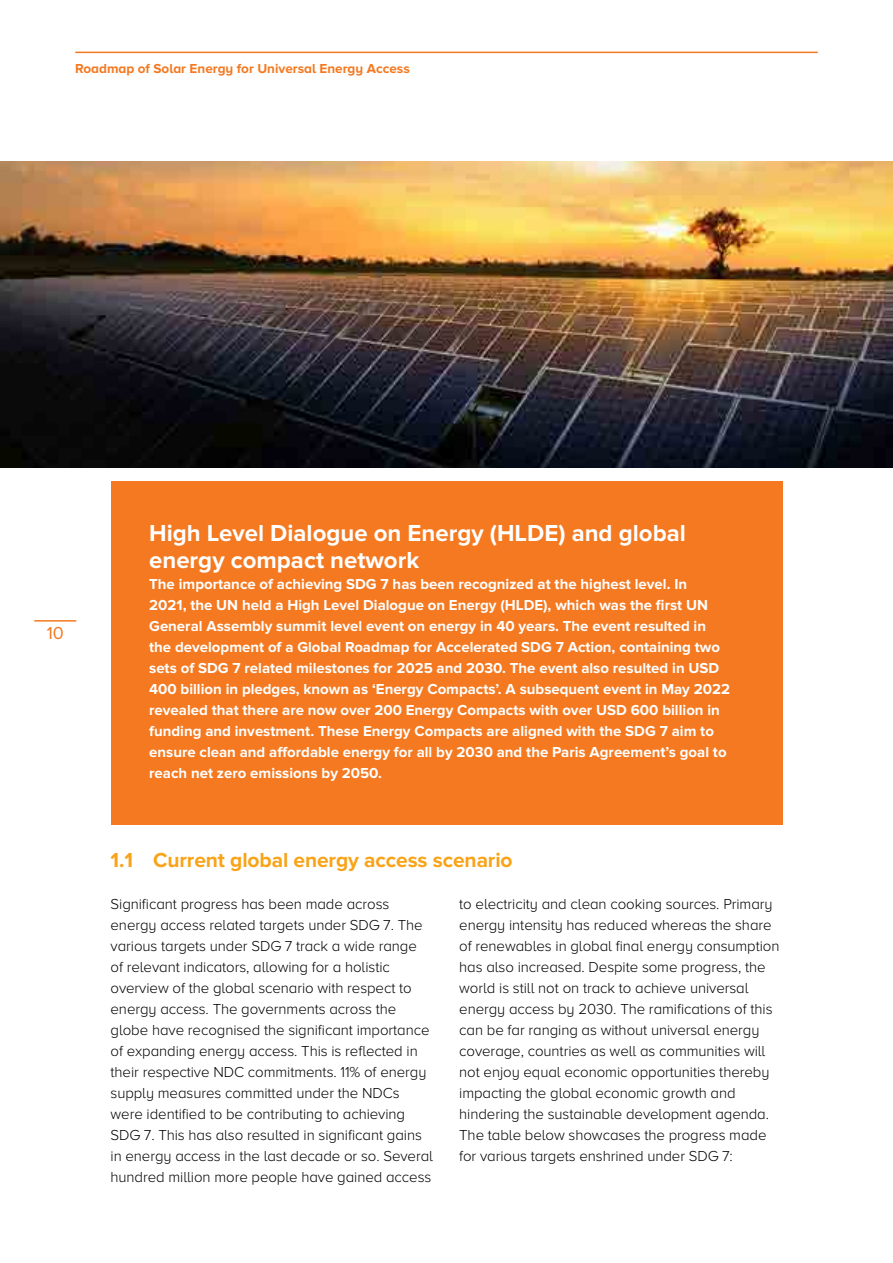
<style>
.page{position:relative;width:893px;height:1263px;background:#fff}
.page>*{position:absolute;margin:0;border:0;box-sizing:border-box;transform-origin:0 0}
.t1{font:700 24px/27px "Proxima Nova";color:#fff}
.t2{font:700 21px "Proxima Nova";letter-spacing:-.005em;color:#f9a318}
.t3{font:18px "Proxima Nova";color:#f47920}
.t4{font:300 15px/21px "Proxima Nova A";letter-spacing:-.005em;color:#000}
.t5{font:700 15px/21px "Proxima Nova";color:#fff}
.t6{font:700 13.5px "Proxima Nova A";color:#f47920}
</style>
<div class="page">
<hr style="left:75px;top:52px;width:743px;height:1px;background:#f4781f">
<hr style="left:34px;top:620px;width:42px;height:2px;background:#f47920">
<img style="left:0;top:162px;width:893px;height:306px">
<div style="left:111px;top:482px;width:671px;height:343px;background:#f47920"></div>
<p class="t6" style="left:75px;top:60px;width:336px">Roadmap of Solar Energy for Universal Energy Access</p>
<p class="t3" style="left:47px;top:622px;width:19px">10</p>
<h1 class="t1" style="left:149px;top:520px;width:538px">High Level Dialogue on Energy (HLDE) and global energy compact network</h1>
<p class="t5" style="left:149px;top:574px;width:582px">The importance of achieving SDG 7 has been recognized at the highest level. In<br>2021, the UN held a High Level Dialogue on Energy (HLDE), which was the first UN General Assembly summit level event on energy in 40 years. The event resulted in the development of a Global Roadmap for Accelerated SDG 7 Action, containing two sets of SDG 7 related milestones for 2025 and 2030. The event also resulted in USD 400 billion in pledges, known as ‘Energy Compacts’. A subsequent event in May 2022 revealed that there are now over 200 Energy Compacts with over USD 600 billion in funding and investment. These Energy Compacts are aligned with the SDG 7 aim to ensure clean and affordable energy for all by 2030 and the Paris Agreement’s goal to reach net zero emissions by 2050.</p>
<h2 class="t2" style="left:111px;top:847px;width:404px">1.1 Current global energy access scenario</h2>
<p class="t4" style="left:111px;top:893px;width:324px">Significant progress has been made across energy access related targets under SDG 7. The various targets under SDG 7 track a wide range of relevant indicators, allowing for a holistic overview of the global scenario with respect to energy access. The governments across the globe have recognised the significant importance of expanding energy access. This is reflected in their respective NDC commitments. 11% of energy supply measures committed under the NDCs were identified to be contributing to achieving SDG 7. This has also resulted in significant gains in energy access in the last decade or so. Several hundred million more people have gained access</p>
<p class="t4" style="left:459px;top:893px;width:322px">to electricity and clean cooking sources. Primary energy intensity has reduced whereas the share of renewables in global final energy consumption has also increased. Despite some progress, the world is still not on track to achieve universal energy access by 2030. The ramifications of this can be far ranging as without universal energy coverage, countries as well as communities will not enjoy equal economic opportunities thereby impacting the global economic growth and hindering the sustainable development agenda.<br>The table below showcases the progress made for various targets enshrined under SDG 7:</p>
</div>
